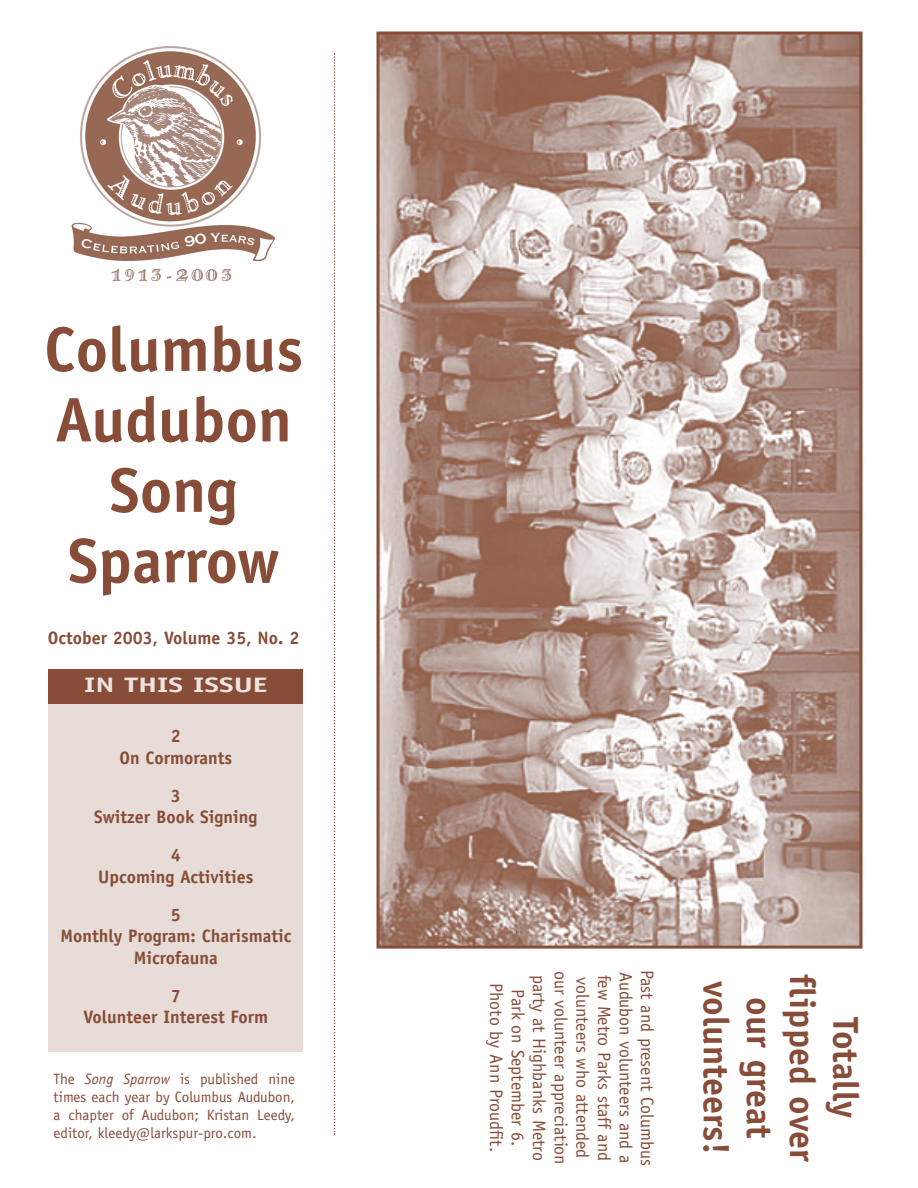
<style>
.page{position:relative;width:918px;height:1188px;background:#fff}
.page>*{position:absolute;margin:0;border:0;box-sizing:border-box;transform-origin:0 0}
.t1{font:700 63px/70.5px "Officina Sans";color:#874d38;text-align:center}
.t2{font:700 36px/43.2px "Officina Sans";color:#874d38;text-align:center}
.t3{font:700 21px "Officina Sans";color:#ede4e1;scale:1.45 1}
.t4{font:18px/21.6px "Officina Sans";color:#874d38}
.t5{font:700 18px/21.6px "Officina Sans";color:#874d38;text-align:center}
.t6{font:15px/18px "Officina Sans";color:#874d38;text-align:justify}
.s1{font-style:italic}
</style>
<div class="page">
<img style="left:71px;top:46px;width:205px;height:236px">
<svg style="left:334px;top:53px;width:1px;height:1082px"></svg>
<div style="left:49px;top:704px;width:254px;height:348px;background:#e7dcd7"></div>
<div style="left:49px;top:669px;width:254px;height:35px;background:#874d38"></div>
<img style="left:380px;top:36px;width:478px;height:909px">
<div style="left:376px;top:32px;width:486px;height:917px;border:3px solid #874d38"></div>
<h1 class="t1" style="left:44px;top:319px;width:261px">Columbus<br>Audubon<br>Song<br>Sparrow</h1>
<p class="t5" style="left:48px;top:628px;width:253px">October 2003, Volume 35, No. 2</p>
<p class="t3" style="left:84px;top:677px;width:128px">IN THIS ISSUE</p>
<p class="t5" style="left:119px;top:727px;width:114px">2<br>On Cormorants</p>
<p class="t5" style="left:94px;top:786px;width:165px">3<br>Switzer Book Signing</p>
<p class="t5" style="left:98px;top:846px;width:157px">4<br>Upcoming Activities</p>
<p class="t5" style="left:60px;top:905px;width:233px">5<br>Monthly Program: Charismatic<br>Microfauna</p>
<p class="t5" style="left:84px;top:986px;width:186px">7<br>Volunteer Interest Form</p>
<p class="t6" style="left:54px;top:1071px;width:243px">The <span class="s1">Song Sparrow</span> is published nine times each year by Columbus Audubon, a chapter of Audubon; Kristan Leedy, editor, kleedy@larkspur-pro.com.</p>
<p class="t4" style="left:549px;top:975px;width:187px;rotate:90deg">party at Highbanks Metro</p>
<p class="t4" style="left:570px;top:971px;width:195px;rotate:90deg">our volunteer appreciation</p>
<p class="t4" style="left:592px;top:977px;width:182px;rotate:90deg">volunteers who attended</p>
<p class="t4" style="left:613px;top:975px;width:188px;rotate:90deg">few Metro Parks staff and</p>
<p class="t4" style="left:527px;top:983px;width:170px;text-align:center;rotate:90deg">Park on September 6.<br>Photo by Ann Proudfit.</p>
<p class="t4" style="left:657px;top:970px;width:198px;rotate:90deg">Past and present Columbus<br>Audubon volunteers and a</p>
<h2 class="t2" style="left:864px;top:974px;width:189px;rotate:90deg">Totally flipped over our great volunteers!</h2>
</div>
